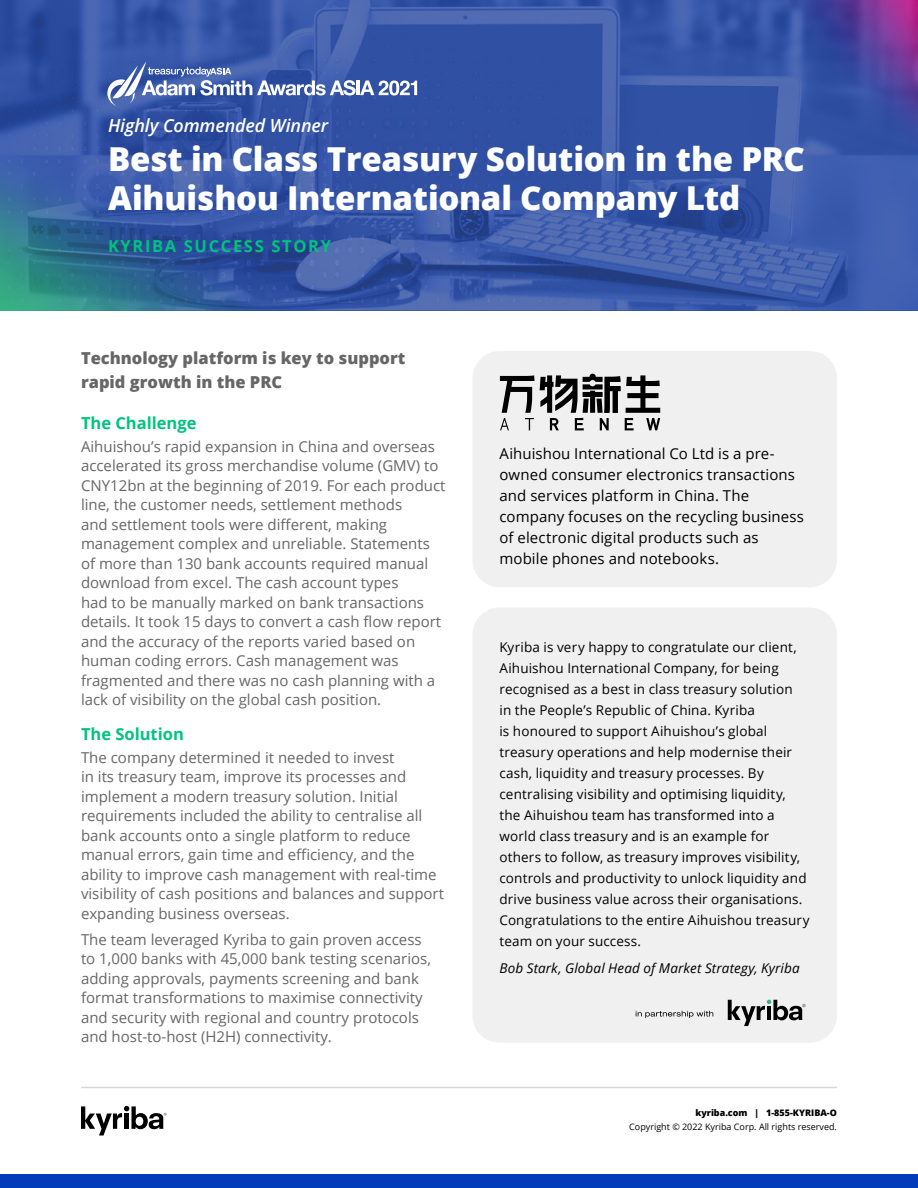
<style>
.page{position:relative;width:918px;height:1188px;background:#fff}
.page>*{position:absolute;margin:0;border:0;box-sizing:border-box;transform-origin:0 0}
.t1{font:800 33px/39px "Open Sans";letter-spacing:-.005em;color:#fff}
.t2{font:italic 600 18px "Open Sans";letter-spacing:-.005em;color:#fff}
.t3{font:800 16.5px/24px "Open Sans";color:#666}
.t4{font:700 16.5px "Open Sans";color:#00c37f}
.t5{font:700 16.5px "Open Sans";letter-spacing:.1em;color:#00c37f}
.t6{font:15px/19.5px "Open Sans";color:#666}
.t7{font:15px/21px "Open Sans";letter-spacing:.005em;color:#000}
.t8{font:13.5px/21px "Open Sans";letter-spacing:.01em;color:#000}
.t9{font:italic 13.5px "Open Sans";letter-spacing:.01em;color:#000}
.t10{font:9px "Open Sans";color:#000}
.t11{font:800 9px "Open Sans";color:#000}
</style>
<div class="page">
<svg style="left:81px;top:1106px;width:85px;height:30px"></svg>
<div style="left:0;top:1174px;width:918px;height:14px;background:#023cba"></div>
<hr style="left:81px;top:1087px;width:756px;height:1px;background:#d7d9da">
<img style="left:0;top:0;width:918px;height:310px">
<div style="left:472px;top:351px;width:365px;height:236px;background:#f0f0f0;border-radius:27px"></div>
<div style="left:472px;top:608px;width:365px;height:435px;background:#f0f0f0;border-radius:27px"></div>
<svg style="left:107px;top:61px;width:310px;height:45px;background:#5b75b7"></svg>
<svg style="left:500px;top:374px;width:160px;height:56px"></svg>
<svg style="left:728px;top:1000px;width:77px;height:26px"></svg>
<svg style="left:636px;top:1011px;width:77px;height:7px"></svg>
<p class="t2" style="left:108px;top:113px;width:222px">Highly Commended Winner</p>
<h1 class="t1" style="left:108px;top:138px;width:698px">Best in Class Treasury Solution in the PRC<br>Aihuishou International Company Ltd</h1>
<p class="t5" style="left:108px;top:235px;width:224px">KYRIBA SUCCESS STORY</p>
<p class="t3" style="left:81px;top:345px;width:326px">Technology platform is key to support rapid growth in the PRC</p>
<p class="t4" style="left:81px;top:411px;width:117px">The Challenge</p>
<p class="t6" style="left:81px;top:436px;width:366px">Aihuishou’s rapid expansion in China and overseas accelerated its gross merchandise volume (GMV) to CNY12bn at the beginning of 2019. For each product line, the customer needs, settlement methods<br>and settlement tools were different, making management complex and unreliable. Statements of more than 130 bank accounts required manual download from excel. The cash account types<br>had to be manually marked on bank transactions details. It took 15 days to convert a cash flow report and the accuracy of the reports varied based on human coding errors. Cash management was fragmented and there was no cash planning with a lack of visibility on the global cash position.</p>
<p class="t4" style="left:81px;top:722px;width:104px">The Solution</p>
<p class="t6" style="left:81px;top:747px;width:365px">The company determined it needed to invest<br>in its treasury team, improve its processes and implement a modern treasury solution. Initial requirements included the ability to centralise all bank accounts onto a single platform to reduce manual errors, gain time and efficiency, and the ability to improve cash management with real-time visibility of cash positions and balances and support expanding business overseas.</p>
<p class="t6" style="left:81px;top:929px;width:352px">The team leveraged Kyriba to gain proven access to 1,000 banks with 45,000 bank testing scenarios, adding approvals, payments screening and bank format transformations to maximise connectivity and security with regional and country protocols and host-to-host (H2H) connectivity.</p>
<p class="t7" style="left:500px;top:443px;width:306px">Aihuishou International Co Ltd is a pre&shy;owned consumer electronics transactions and services platform in China. The company focuses on the recycling business of electronic digital products such as mobile phones and notebooks.</p>
<p class="t8" style="left:500px;top:636px;width:312px">Kyriba is very happy to congratulate our client, Aihuishou International Company, for being recognised as a best in class treasury solution<br>in the People’s Republic of China. Kyriba<br>is honoured to support Aihuishou’s global treasury operations and help modernise their cash, liquidity and treasury processes. By centralising visibility and optimising liquidity, the Aihuishou team has transformed into a world class treasury and is an example for others to follow, as treasury improves visibility, controls and productivity to unlock liquidity and drive business value across their organisations.<br>Congratulations to the entire Aihuishou treasury team on your success.</p>
<p class="t9" style="left:500px;top:959px;width:302px">Bob Stark, Global Head of Market Strategy, Kyriba</p>
<p class="t11" style="left:695px;top:1106px;width:143px">kyriba.com | 1-855-KYRIBA-O</p>
<p class="t10" style="left:629px;top:1120px;width:209px">Copyright © 2022 Kyriba Corp. All rights reserved.</p>
</div>
